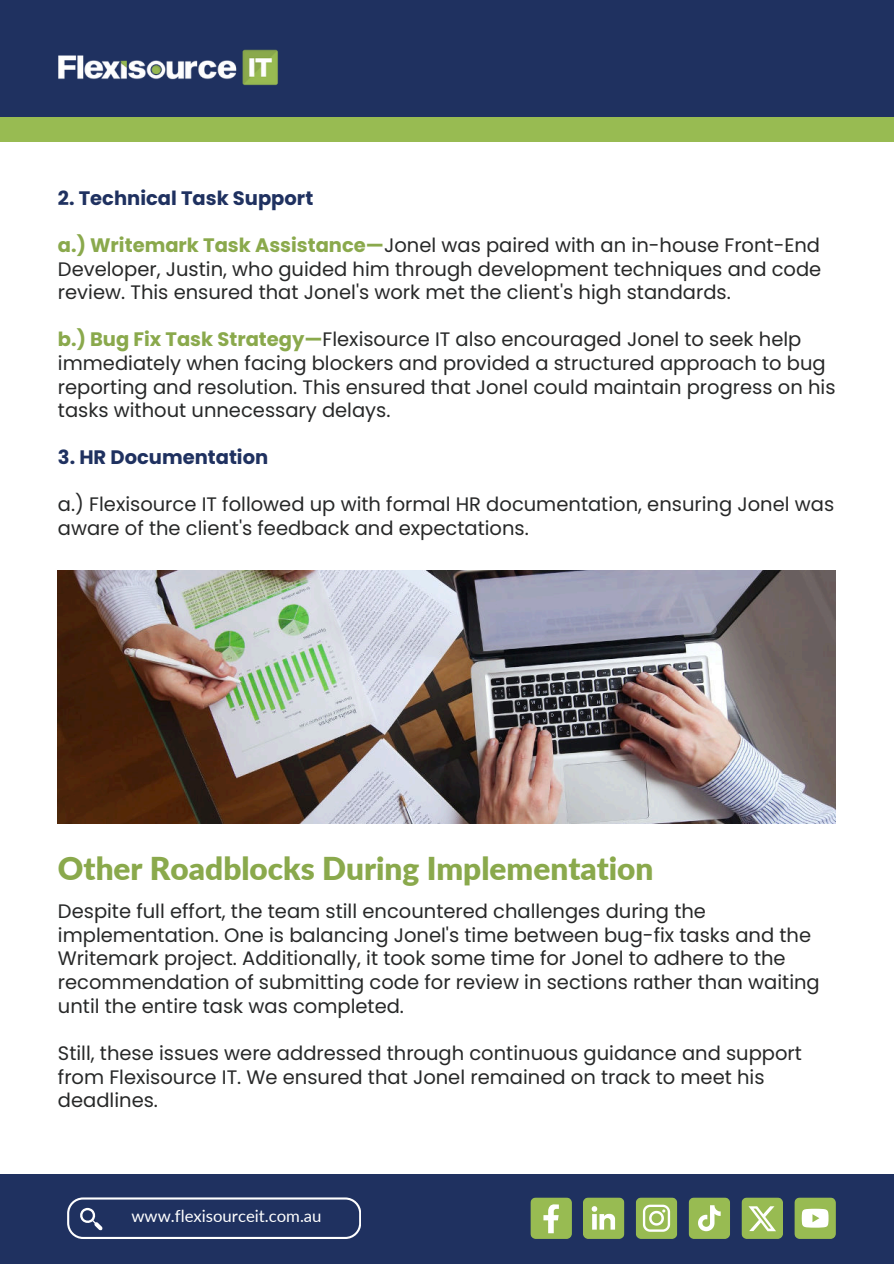
<style>
.page{position:relative;width:894px;height:1264px;background:#fff}
.page>*{position:absolute;margin:0;border:0;box-sizing:border-box;transform-origin:0 0}
.t1{font:900 31.5px "Lato";color:#8aa94c}
.t2{font:19.5px/23.7px "Poppins";color:#272828}
.t3{font:700 19.5px "Poppins";color:#1f3160}
.t4{font:16.65px "Lato";color:#fff}
.s1{font-weight:700;color:#8aa94c}
</style>
<div class="page">
<div style="left:0;top:0;width:893px;height:130px;background:#1f3160"></div>
<div style="left:0;top:118px;width:893px;height:24px;background:#98bb52"></div>
<img style="left:58px;top:49px;width:220px;height:36px">
<div style="left:0;top:1174px;width:893px;height:89px;background:#1f3160"></div>
<svg style="left:67px;top:1197px;width:294px;height:41px"></svg>
<svg style="left:530px;top:1197px;width:41px;height:41px;background:#a1be69"></svg>
<svg style="left:636px;top:1197px;width:41px;height:41px;background:#a7c372"></svg>
<svg style="left:583px;top:1197px;width:41px;height:41px;background:#a4c16d"></svg>
<svg style="left:741px;top:1197px;width:41px;height:41px;background:#a2bf6c"></svg>
<svg style="left:688px;top:1197px;width:42px;height:41px;background:#a0be6a"></svg>
<svg style="left:794px;top:1197px;width:41px;height:41px;background:#aec780"></svg>
<img style="left:58px;top:570px;width:777px;height:253px">
<p class="t3" style="left:58px;top:186px;width:257px">2. Technical Task Support</p>
<p class="t2" style="left:58px;top:233px;width:764px;text-align:justify"><span class="s1">a.) Writemark Task Assistance—</span>Jonel was paired with an in-house Front-End Developer, Justin, who guided him through development techniques and code review. This ensured that Jonel's work met the client's high standards.</p>
<p class="t2" style="left:58px;top:328px;width:778px"><span class="s1">b.) Bug Fix Task Strategy—</span>Flexisource IT also encouraged Jonel to seek help immediately when facing blockers and provided a structured approach to bug reporting and resolution. This ensured that Jonel could maintain progress on his tasks without unnecessary delays.</p>
<p class="t3" style="left:58px;top:446px;width:212px">3. HR Documentation</p>
<p class="t2" style="left:58px;top:492px;width:777px">a.) Flexisource IT followed up with formal HR documentation, ensuring Jonel was aware of the client's feedback and expectations.</p>
<h1 class="t1" style="left:58px;top:845px;width:597px">Other Roadblocks During Implementation</h1>
<p class="t2" style="left:58px;top:899px;width:763px">Despite full effort, the team still encountered challenges during the implementation. One is balancing Jonel's time between bug-fix tasks and the Writemark project. Additionally, it took some time for Jonel to adhere to the recommendation of submitting code for review in sections rather than waiting until the entire task was completed.</p>
<p class="t2" style="left:58px;top:1041px;width:745px">Still, these issues were addressed through continuous guidance and support from Flexisource IT. We ensured that Jonel remained on track to meet his deadlines.</p>
<p class="t4" style="left:131px;top:1203px;width:191px">www.flexisourceit.com.au</p>
</div>
